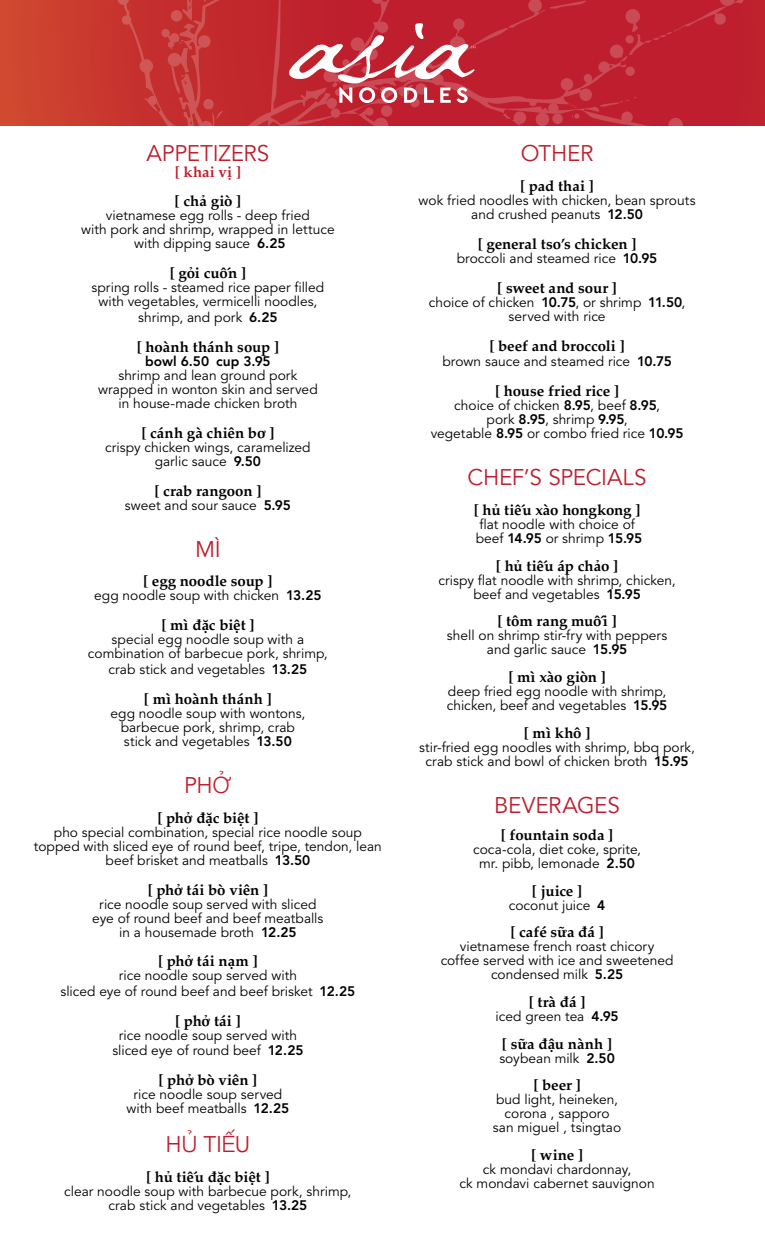
<style>
.page{position:relative;width:765px;height:1260px;background:#fff}
.page>*{position:absolute;margin:0;border:0;box-sizing:border-box;transform-origin:0 0}
.t1{font:22.5px "Avenir LT Std";letter-spacing:-.015em;color:#be1e2d}
.t2{font:700 15px "Palatino";color:#000}
.t3{font:700 15px "Palatino";letter-spacing:.015em;color:#be1e2d}
.t4{font:13.75px/14px "Avenir LT Std";color:#000;text-align:center}
.t5{font:800 13.75px "Avenir";letter-spacing:.005em;color:#000}
.s1{font-family:"Avenir";font-weight:800}
.s2{font-family:"Helvetica Neue";font-weight:300}
</style>
<div class="page">
<svg style="left:0;top:0;width:765px;height:126px;background:#c43239"></svg>
<h1 class="t1" style="left:147px;top:140px;width:124px">APPETIZERS</h1>
<p class="t3" style="left:175px;top:159px;width:68px">[ khai vị ]</p>
<p class="t2" style="left:175px;top:188px;width:68px">[ chả giò ]</p>
<p class="t4" style="left:81px;top:209px;width:255px">vietnamese egg rolls - deep fried<br>with pork and shrimp, wrapped in lettuce with dipping sauce <span class="s1">6.25</span></p>
<p class="t2" style="left:170px;top:260px;width:78px">[ gỏi cuốn ]</p>
<p class="t4" style="left:92px;top:281px;width:234px">spring rolls - steamed rice paper filled with vegetables, vermicelli noodles,</p>
<p class="t4" style="left:138px;top:310px;width:141px">shrimp, and pork <span class="s1">6.25</span></p>
<p class="t2" style="left:137px;top:334px;width:144px">[ hoành thánh soup ]</p>
<p class="t5" style="left:145px;top:353px;width:127px">bowl 6.50 cup 3.95</p>
<p class="t4" style="left:98px;top:368px;width:221px">shrimp and lean ground pork wrapped in wonton skin and served in house-made chicken broth</p>
<p class="t2" style="left:141px;top:420px;width:134px">[ cánh gà chiên bơ ]</p>
<p class="t4" style="left:105px;top:440px;width:207px">crispy chicken wings, caramelized garlic sauce <span class="s1">9.50</span></p>
<p class="t2" style="left:154px;top:478px;width:108px">[ crab rangoon ]</p>
<p class="t4" style="left:125px;top:498px;width:167px">sweet and sour sauce <span class="s1">5.95</span></p>
<h1 class="t1" style="left:195px;top:536px;width:27px">MÌ</h1>
<p class="t2" style="left:143px;top:569px;width:131px">[ egg noodle soup ]</p>
<p class="t4" style="left:94px;top:589px;width:229px">egg noodle soup with chicken <span class="s1">13.25</span></p>
<p class="t2" style="left:161px;top:612px;width:95px">[ mì đặc biệt ]</p>
<p class="t4" style="left:88px;top:633px;width:241px">special egg noodle soup with a combination of barbecue pork, shrimp,</p>
<p class="t4" style="left:108px;top:662px;width:200px">crab stick and vegetables <span class="s1">13.25</span></p>
<p class="t2" style="left:144px;top:686px;width:129px">[ mì hoành thánh ]</p>
<p class="t4" style="left:111px;top:706px;width:196px">egg noodle soup with wontons, barbecue pork, shrimp, crab stick and vegetables <span class="s1">13.50</span></p>
<h1 class="t1" style="left:184px;top:772px;width:49px">PH<span class="s2">Ở</span></h1>
<p class="t2" style="left:157px;top:805px;width:102px">[ phở đặc biệt ]</p>
<p class="t4" style="left:34px;top:825px;width:350px">pho special combination, special rice noodle soup topped with sliced eye of round beef, tripe, tendon, lean beef brisket and meatballs <span class="s1">13.50</span></p>
<p class="t2" style="left:148px;top:877px;width:122px">[ phở tái bò viên ]</p>
<p class="t4" style="left:92px;top:897px;width:233px">rice noodle soup served with sliced eye of round beef and beef meatballs in a housemade broth <span class="s1">12.25</span></p>
<p class="t2" style="left:158px;top:949px;width:101px">[ phở tái nạm ]</p>
<p class="t4" style="left:61px;top:968px;width:296px;line-height:15.5px">rice noodle soup served with<br>sliced eye of round beef and beef brisket <span class="s1">12.25</span></p>
<p class="t2" style="left:175px;top:1008px;width:67px">[ phở tái ]</p>
<p class="t4" style="left:112px;top:1028px;width:193px;line-height:15.5px">rice noodle soup served with sliced eye of round beef <span class="s1">12.25</span></p>
<p class="t2" style="left:159px;top:1067px;width:100px">[ phở bò viên ]</p>
<p class="t4" style="left:127px;top:1088px;width:164px">rice noodle soup served with beef meatballs <span class="s1">12.25</span></p>
<h1 class="t1" style="left:166px;top:1131px;width:86px">H<span class="s2">Ủ</span> TI<span class="s2">Ế</span>U</h1>
<p class="t2" style="left:146px;top:1164px;width:125px">[ hủ tiếu đặc biệt ]</p>
<p class="t4" style="left:64px;top:1185px;width:289px">clear noodle soup with barbecue pork, shrimp, crab stick and vegetables <span class="s1">13.25</span></p>
<h1 class="t1" style="left:521px;top:140px;width:74px">OTHER</h1>
<p class="t2" style="left:520px;top:173px;width:75px">[ pad thai ]</p>
<p class="t4" style="left:419px;top:194px;width:279px">wok fried noodles with chicken, bean sprouts and crushed peanuts <span class="s1">12.50</span></p>
<p class="t2" style="left:478px;top:231px;width:160px">[ general tso’s chicken ]</p>
<p class="t4" style="left:457px;top:251px;width:202px">broccoli and steamed rice <span class="s1">10.95</span></p>
<p class="t2" style="left:497px;top:275px;width:121px">[ sweet and sour ]</p>
<p class="t4" style="left:429px;top:295px;width:258px">choice of chicken <span class="s1">10.75</span>, or shrimp <span class="s1">11.50</span>, served with rice</p>
<p class="t2" style="left:490px;top:333px;width:137px">[ beef and broccoli ]</p>
<p class="t4" style="left:442px;top:355px;width:231px">brown sauce and steamed rice <span class="s1">10.75</span></p>
<p class="t2" style="left:495px;top:378px;width:126px">[ house fried rice ]</p>
<p class="t4" style="left:431px;top:399px;width:254px">choice of chicken <span class="s1">8.95</span>, beef <span class="s1">8.95</span>,<br>pork <span class="s1">8.95</span>, shrimp <span class="s1">9.95</span>,<br>vegetable <span class="s1">8.95</span> or combo fried rice <span class="s1">10.95</span></p>
<h1 class="t1" style="left:468px;top:464px;width:181px">CHEF’S SPECIALS</h1>
<p class="t2" style="left:474px;top:497px;width:168px">[ hủ tiếu xào hongkong ]</p>
<p class="t4" style="left:476px;top:518px;width:168px;text-align:left">flat noodle with choice of beef <span class="s1">14.95</span> or shrimp <span class="s1">15.95</span></p>
<p class="t2" style="left:496px;top:553px;width:124px">[ hủ tiếu áp chảo ]</p>
<p class="t4" style="left:438px;top:573px;width:239px">crispy flat noodle with shrimp, chicken, beef and vegetables <span class="s1">15.95</span></p>
<p class="t2" style="left:498px;top:608px;width:121px">[ tôm rang muối ]</p>
<p class="t4" style="left:447px;top:629px;width:222px">shell on shrimp stir-fry with peppers and garlic sauce <span class="s1">15.95</span></p>
<p class="t2" style="left:508px;top:664px;width:99px">[ mì xào giòn ]</p>
<p class="t4" style="left:447px;top:685px;width:222px;text-align:left">deep fried egg noodle with shrimp, chicken, beef and vegetables <span class="s1">15.95</span></p>
<p class="t2" style="left:524px;top:720px;width:68px">[ mì khô ]</p>
<p class="t4" style="left:419px;top:740px;width:277px">stir-fried egg noodles with shrimp, bbq pork, crab stick and bowl of chicken broth <span class="s1">15.95</span></p>
<h1 class="t1" style="left:494px;top:792px;width:127px">BEVERAGES</h1>
<p class="t2" style="left:501px;top:822px;width:114px">[ fountain soda ]</p>
<p class="t4" style="left:473px;top:843px;width:170px">coca-cola, diet coke, sprite, mr. pibb, lemonade <span class="s1">2.50</span></p>
<p class="t2" style="left:532px;top:878px;width:52px">[ juice ]</p>
<p class="t4" style="left:509px;top:898px;width:98px">coconut juice <span class="s1">4</span></p>
<p class="t2" style="left:510px;top:920px;width:95px">[ café sữa đá ]</p>
<p class="t4" style="left:441px;top:940px;width:234px">vietnamese french roast chicory coffee served with ice and sweetened condensed milk <span class="s1">5.25</span></p>
<p class="t2" style="left:529px;top:989px;width:58px">[ trà đá ]</p>
<p class="t4" style="left:496px;top:1010px;width:125px">iced green tea <span class="s1">4.95</span></p>
<p class="t2" style="left:502px;top:1031px;width:112px">[ sữa đậu nành ]</p>
<p class="t4" style="left:499px;top:1051px;width:117px">soybean milk <span class="s1">2.50</span></p>
<p class="t2" style="left:533px;top:1073px;width:49px">[ beer ]</p>
<p class="t4" style="left:493px;top:1093px;width:130px">bud light, heineken, corona , sapporo san miguel , tsingtao</p>
<p class="t2" style="left:531px;top:1142px;width:53px">[ wine ]</p>
<p class="t4" style="left:459px;top:1163px;width:197px">ck mondavi chardonnay,<br>ck mondavi cabernet sauvignon</p>
</div>
